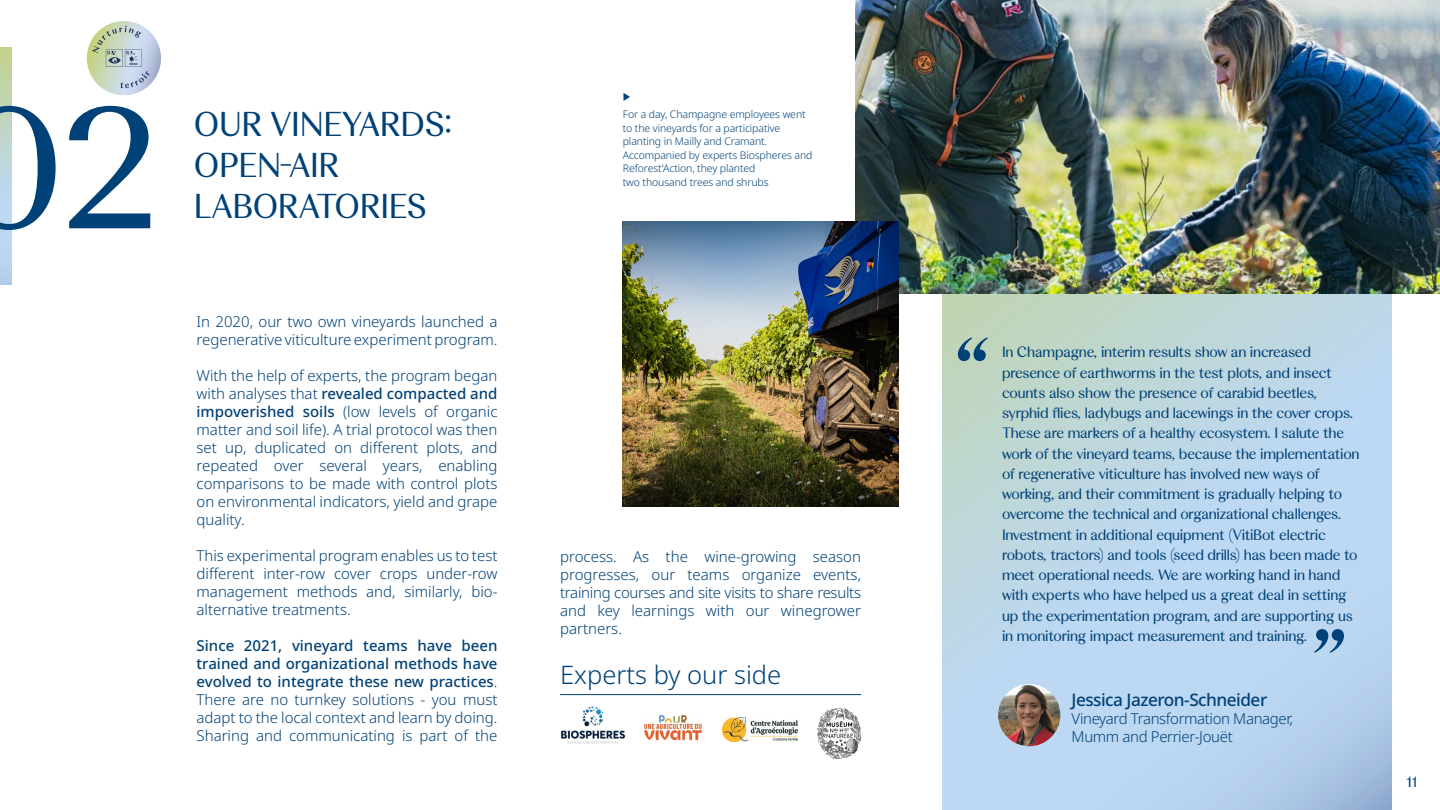
<style>
.page{position:relative;width:1440px;height:810px;background:#fff}
.page>*{position:absolute;margin:0;border:0;box-sizing:border-box;transform-origin:0 0}
.t1{font:172.5px "Weave Pernod Ricard Pro";color:#004177}
.t2{font:34.5px/41.2px "Weave Pernod Ricard Pro";letter-spacing:-.01em;color:#004177}
.t3{font:300 25.5px "Noto Sans";color:#004177}
.t4{font:500 17.25px "Noto Sans";letter-spacing:-.03em;color:#004177}
.t5{font:300 15px/18px "Noto Sans";color:#004177;text-align:justify}
.t6{font:15px/20.2px "Weave Pernod Ricard Pro";letter-spacing:-.015em;color:#004177}
.t7{font:300 15px/18px "Noto Sans";letter-spacing:-.025em;color:#004177}
.t8{font:300 10.5px/13.5px "Noto Sans";letter-spacing:-.01em;color:#004177}
.s1{font-weight:500}
</style>
<div class="page">
<svg style="left:0;top:48px;width:12px;height:237px;background:#bdd5d1"></svg>
<svg style="left:942px;top:294px;width:450px;height:516px;background:#bbd5e6"></svg>
<img style="left:998px;top:684px;width:62px;height:62px;border-radius:31px">
<img style="left:856px;top:0;width:584px;height:294px">
<hr style="left:560px;top:694px;width:301px;height:1px;background:#004177">
<img style="left:561px;top:706px;width:65px;height:38px">
<img style="left:623px;top:221px;width:276px;height:286px">
<img style="left:644px;top:714px;width:58px;height:27px">
<img style="left:722px;top:718px;width:75px;height:24px">
<img style="left:817px;top:707px;width:44px;height:52px">
<svg style="left:623px;top:93px;width:7px;height:8px"></svg>
<svg style="left:958px;top:337px;width:30px;height:24px"></svg>
<svg style="left:1314px;top:629px;width:30px;height:24px"></svg>
<svg style="left:86px;top:21px;width:75px;height:74px"></svg>
<h1 class="t1" style="left:-46px;top:64px;width:208px">02</h1>
<h2 class="t2" style="left:194px;top:102px;width:260px">OUR VINEYARDS:<br>OPEN-AIR<br>LABORATORIES</h2>
<p class="t5" style="left:197px;top:313px;width:302px">In 2020, our two own vineyards launched a regenerative viticulture experiment program.</p>
<p class="t5" style="left:197px;top:367px;width:302px">With the help of experts, the program began with analyses that <span class="s1">revealed compacted and impoverished soils</span> (low levels of organic matter and soil life). A trial protocol was then set up, duplicated on different plots, and repeated over several years, enabling comparisons to be made with control plots on environmental indicators, yield and grape quality.</p>
<p class="t5" style="left:197px;top:547px;width:302px">This experimental program enables us to test different inter-row cover crops under-row management methods and, similarly, bio&shy;alternative treatments.</p>
<p class="t5" style="left:197px;top:637px;width:302px"><span class="s1">Since 2021, vineyard teams have been trained and organizational methods have evolved to integrate these new practices</span>.<br>There are no turnkey solutions - you must adapt to the local context and learn by doing.<br>Sharing and communicating is part of the</p>
<p class="t8" style="left:623px;top:108px;width:191px">For a day, Champagne employees went to the vineyards for a participative planting in Mailly and Cramant.<br>Accompanied by experts Biospheres and Reforest'Action, they planted<br>two thousand trees and shrubs</p>
<p class="t5" style="left:560px;top:548px;width:302px">process. As the wine-growing season progresses, our teams organize events, training courses and site visits to share results and key learnings with our winegrower partners.</p>
<h3 class="t3" style="left:560px;top:660px;width:223px">Experts by our side</h3>
<p class="t6" style="left:1002px;top:342px;width:359px">In Champagne, interim results show an increased presence of earthworms in the test plots, and insect counts also show the presence of carabid beetles, syrphid flies, ladybugs and lacewings in the cover crops.<br>These are markers of a healthy ecosystem. I salute the work of the vineyard teams, because the implementation of regenerative viticulture has involved new ways of working, and their commitment is gradually helping to overcome the technical and organizational challenges.<br>Investment in additional equipment (VitiBot electric robots, tractors) and tools (seed drills) has been made to meet operational needs. We are working hand in hand with experts who have helped us a great deal in setting up the experimentation program, and are supporting us in monitoring impact measurement and training.</p>
<p class="t4" style="left:1072px;top:690px;width:197px">Jessica Jazeron-Schneider</p>
<p class="t7" style="left:1072px;top:710px;width:223px">Vineyard Transformation Manager,<br>Mumm and Perrier-Jouët</p>
<p class="t6" style="left:1407px;top:771px;width:12px">11</p>
</div>
